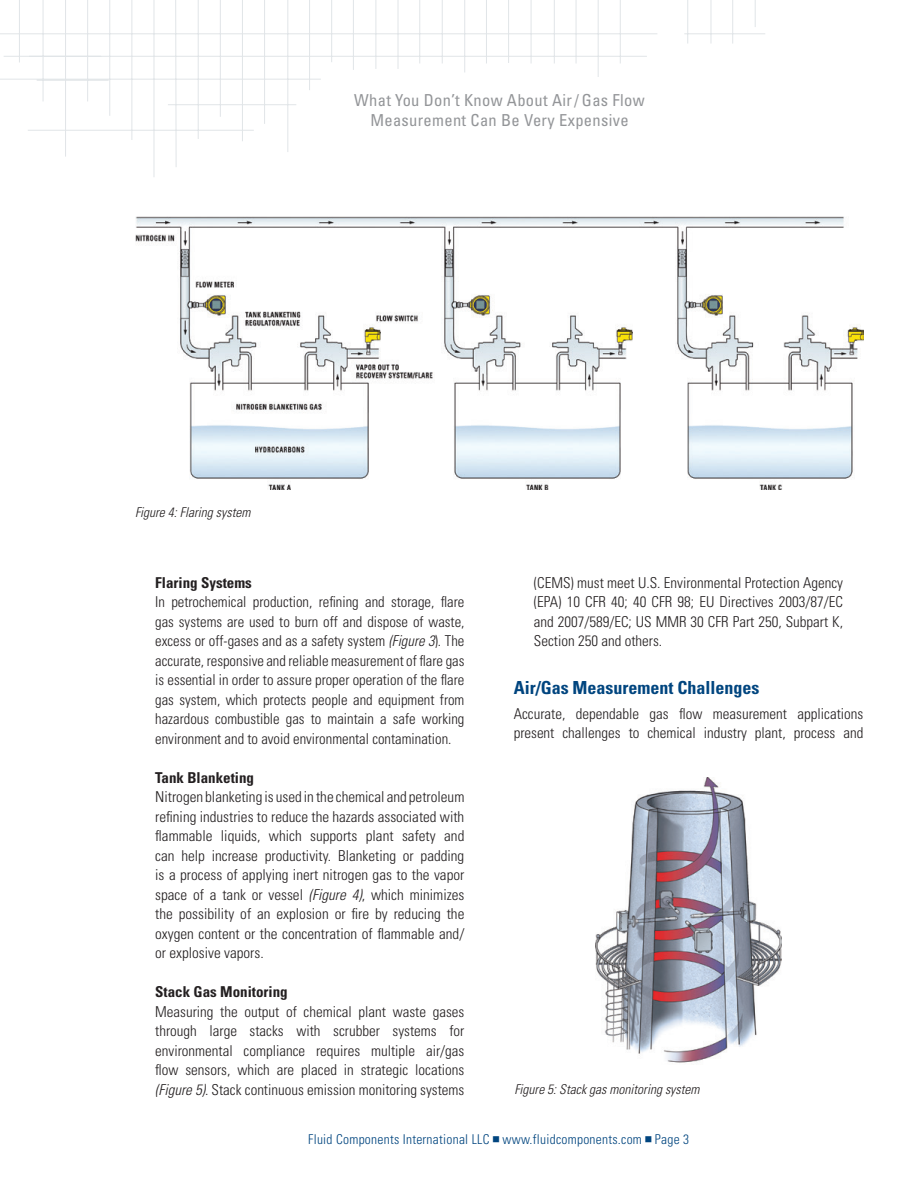
<style>
.page{position:relative;width:918px;height:1188px;background:#fff}
.page>*{position:absolute;margin:0;border:0;box-sizing:border-box;transform-origin:0 0}
.Subhead{font:700 condensed 18px "Univers LT Std";color:#01457f}
.t1{font:condensed 16.5px/19.5px "Univers LT Std";letter-spacing:.02em;color:#939598;text-align:center}
.Text_-_first_paragra{font:300 condensed 15px/19.5px "Univers LT Std";color:#231f20;text-align:justify}
.Text_-_first_paragra-2{font:700 condensed 15px "Univers LT Std";color:#231f20}
.t2{font:300 condensed 13.5px "Univers LT Std";letter-spacing:.02em;color:#01457f}
.t3{font:italic 300 condensed 13.5px "Univers LT Std";color:#231f20}
.s1{font-style:italic}
</style>
<div class="page">
<svg style="left:0;top:0;width:765px;height:177px"></svg>
<img style="left:135px;top:216px;width:728px;height:274px">
<img style="left:596px;top:777px;width:186px;height:286px">
<p class="t1" style="left:354px;top:91px;width:292px">What You Don’t Know About Air/ Gas Flow<br>Measurement Can Be Very Expensive</p>
<p class="t3" style="left:135px;top:504px;width:117px">Figure 4: Flaring system</p>
<p class="Text_-_first_paragra-2" style="left:155px;top:573px;width:98px">Flaring Systems</p>
<p class="Text_-_first_paragra" style="left:155px;top:592px;width:311px">In petrochemical production, refining and storage, flare gas systems are used to burn off and dispose of waste, excess or off-gases and as a safety system <span class="s1">(Figure 3</span>). The accurate, responsive and reliable measurement of flare gas is essential in order to assure proper operation of the flare gas system, which protects people and equipment from hazardous combustible gas to maintain a safe working environment and to avoid environmental contamination.</p>
<p class="Text_-_first_paragra-2" style="left:155px;top:768px;width:100px">Tank Blanketing</p>
<p class="Text_-_first_paragra" style="left:155px;top:787px;width:311px">Nitrogen blanketing is used in the chemical and petroleum refining industries to reduce the hazards associated with flammable liquids, which supports plant safety and can help increase productivity. Blanketing or padding is a process of applying inert nitrogen gas to the vapor space of a tank or vessel <span class="s1">(Figure 4)</span>, which minimizes the possibility of an explosion or fire by reducing the oxygen content or the concentration of flammable and/ or explosive vapors.</p>
<p class="Text_-_first_paragra-2" style="left:155px;top:983px;width:134px">Stack Gas Monitoring</p>
<p class="Text_-_first_paragra" style="left:155px;top:1002px;width:311px">Measuring the output of chemical plant waste gases through large stacks with scrubber systems for environmental compliance requires multiple air/gas flow sensors, which are placed in strategic locations <span class="s1">(Figure 5)</span>. Stack continuous emission monitoring systems</p>
<p class="Text_-_first_paragra" style="left:534px;top:573px;width:311px">(CEMS) must meet U.S. Environmental Protection Agency (EPA) 10 CFR 40; 40 CFR 98; EU Directives 2003/87/EC and 2007/589/EC; US MMR 30 CFR Part 250, Subpart K, Section 250 and others.</p>
<p class="Subhead" style="left:514px;top:677px;width:247px">Air/Gas Measurement Challenges</p>
<p class="Text_-_first_paragra" style="left:514px;top:704px;width:351px">Accurate, dependable gas flow measurement applications present challenges to chemical industry plant, process and</p>
<p class="t3" style="left:514px;top:1081px;width:187px">Figure 5: Stack gas monitoring system</p>
<p class="t2" style="left:308px;top:1131px;width:382px">Fluid Components International LLC www.fluidcomponents.com Page 3</p>
</div>
